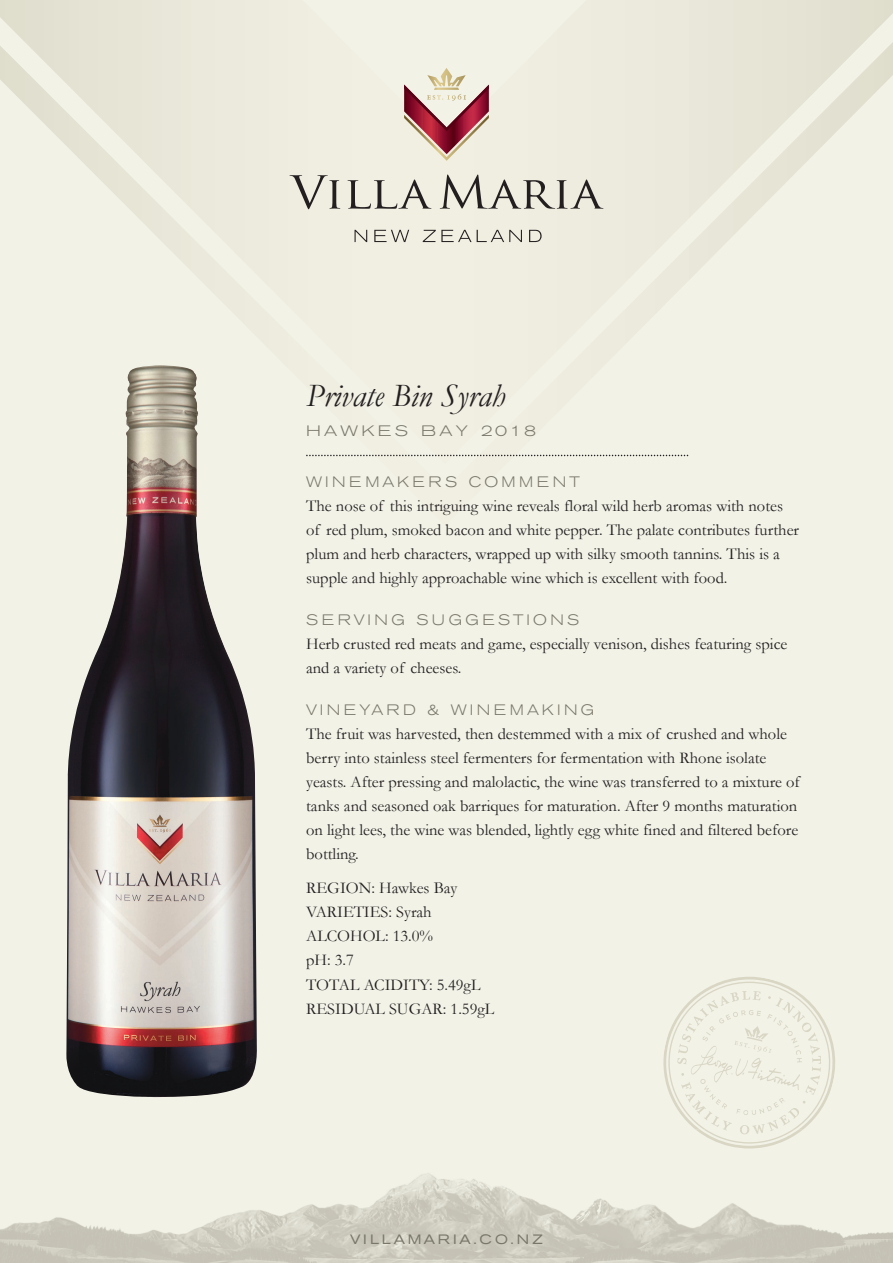
<style>
.page{position:relative;width:893px;height:1263px;background:#f2f2e7}
.page>*{position:absolute;margin:0;border:0;box-sizing:border-box;transform-origin:0 0}
.t1{font:italic 33px "Garamond";color:#231f20}
.t2{font:16.5px/24px "Garamond";color:#231f20}
.t3{font:300 expanded 15px "Akzidenz Grotesk BE";letter-spacing:.22em;color:#797769}
.t4{font:300 expanded 15px "Akzidenz Grotesk BE";letter-spacing:.2em;color:#797769;scale:1.1 1}
.t5{font:expanded 13.5px "Akzidenz Grotesk BE";letter-spacing:.22em;color:#797769}
</style>
<div class="page">
<img style="left:0;top:1148px;width:893px;height:115px">
<svg style="left:0;top:0;width:893px;height:457px"></svg>
<svg style="left:355px;top:230px;width:12px;height:12px"></svg>
<svg style="left:374px;top:230px;width:35px;height:12px"></svg>
<svg style="left:423px;top:230px;width:99px;height:12px"></svg>
<svg style="left:529px;top:230px;width:13px;height:12px"></svg>
<svg style="left:289px;top:175px;width:51px;height:34px"></svg>
<svg style="left:348px;top:179px;width:83px;height:30px"></svg>
<svg style="left:440px;top:175px;width:163px;height:34px"></svg>
<svg style="left:404px;top:68px;width:85px;height:86px"></svg>
<img style="left:702px;top:1134px;width:94px;height:14px">
<img style="left:704px;top:1134px;width:91px;height:9px">
<svg style="left:663px;top:977px;width:172px;height:157px"></svg>
<svg style="left:306px;top:455px;width:382px;height:1px"></svg>
<img style="left:65px;top:365px;width:193px;height:732px">
<img style="left:704px;top:1085px;width:81px;height:30px">
<h1 class="t1" style="left:306px;top:376px;width:201px">Private Bin Syrah</h1>
<p class="t4" style="left:306px;top:422px;width:211px">HAWKES BAY 2018</p>
<p class="t3" style="left:306px;top:473px;width:275px">WINEMAKERS COMMENT</p>
<p class="t2" style="left:306px;top:493px;width:494px">The nose of this intriguing wine reveals floral wild herb aromas with notes of red plum, smoked bacon and white pepper. The palate contributes further plum and herb characters, wrapped up with silky smooth tannins. This is a supple and highly approachable wine which is excellent with food.</p>
<p class="t3" style="left:306px;top:611px;width:275px">SERVING SUGGESTIONS</p>
<p class="t2" style="left:306px;top:631px;width:483px">Herb crusted red meats and game, especially venison, dishes featuring spice and a variety of cheeses.</p>
<p class="t3" style="left:306px;top:701px;width:290px">VINEYARD &amp; WINEMAKING</p>
<p class="t2" style="left:306px;top:721px;width:495px">The fruit was harvested, then destemmed with a mix of crushed and whole berry into stainless steel fermenters for fermentation with Rhone isolate yeasts. After pressing and malolactic, the wine was transferred to a mixture of tanks and seasoned oak barriques for maturation. After 9 months maturation on light lees, the wine was blended, lightly egg white fined and filtered before bottling.</p>
<p class="t2" style="left:306px;top:876px;width:190px">REGION: Hawkes Bay<br>VARIETIES: Syrah<br>ALCOHOL: 13.0%<br>pH: 3.7<br>TOTAL ACIDITY: 5.49gL<br>RESIDUAL SUGAR: 1.59gL</p>
<p class="t5" style="left:350px;top:1232px;width:194px">VILLAMARIA.CO.NZ</p>
</div>
